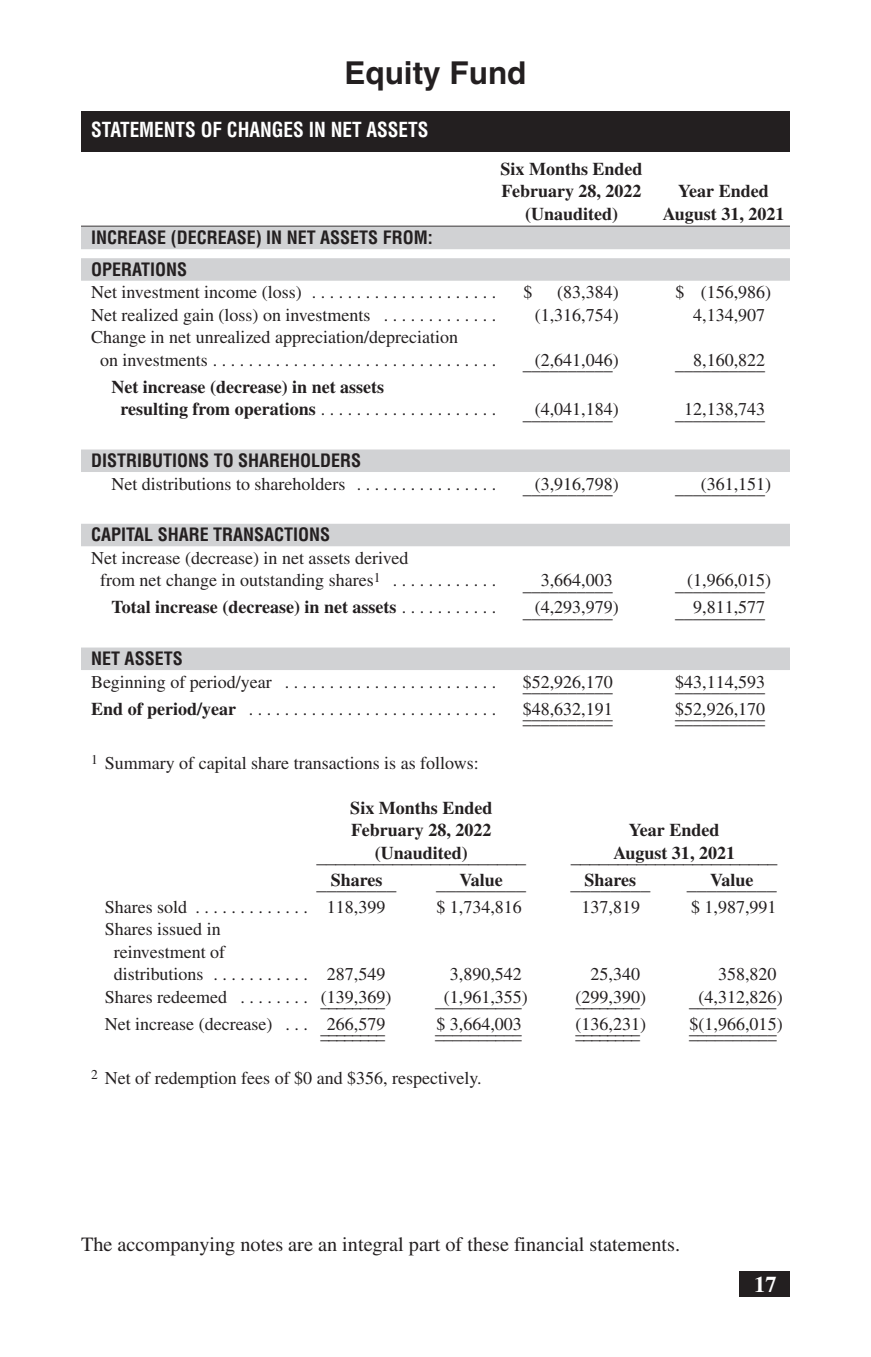
<style>
.page{position:relative;width:871px;height:1357px;background:#fff}
.page>*{position:absolute;margin:0;border:0;box-sizing:border-box;transform-origin:0 0}
.t1{font:700 31.5px "Helvetica";color:#231f20}
.t2{font:700 22.5px "Times";color:#fff}
.t3{font:20.25px "Times";color:#231f20}
.t4{font:700 condensed 20.25px "Helvetica";color:#fff;scale:.95 1}
.t5{font:18px/22.5px "Times";color:#231f20}
.t6{font:700 18px/22.5px "Times";color:#231f20}
.t7{font:18px "Helvetica";color:#231f20}
.t8{font:700 condensed 18px/31.5px "Helvetica";color:#231f20}
.s1{font-weight:400}
.s2{font-weight:700}
</style>
<div class="page">
<div style="left:739px;top:1271px;width:51px;height:25px;background:#231f20"></div>
<hr style="left:81px;top:226px;width:709px;height:1px;background:#231f20">
<div style="left:81px;top:227px;width:709px;height:22px;background:#d1d2d4"></div>
<div style="left:81px;top:258px;width:709px;height:23px;background:#d1d2d4"></div>
<div style="left:81px;top:449px;width:709px;height:23px;background:#d1d2d4"></div>
<div style="left:81px;top:524px;width:709px;height:22px;background:#d1d2d4"></div>
<div style="left:81px;top:647px;width:709px;height:23px;background:#d1d2d4"></div>
<div style="left:81px;top:111px;width:709px;height:41px;background:#231f20"></div>
<h1 class="t1" style="left:344px;top:61px;width:184px">Equity Fund</h1>
<p class="t4" style="left:91px;top:118px;width:357px">STATEMENTS OF CHANGES IN NET ASSETS</p>
<p class="t6" style="left:500px;top:159px;width:144px">Six Months Ended<br>February 28, 2022</p>
<p class="t6" style="left:678px;top:182px;width:92px">Year Ended</p>
<p class="t6" style="left:525px;top:204px;width:95px">(Unaudited)</p>
<p class="t6" style="left:663px;top:204px;width:123px">August 31, 2021</p>
<p class="t8" style="left:91px;top:222px;width:343px">INCREASE (DECREASE) IN NET ASSETS FROM:<br>OPERATIONS</p>
<p class="t5" style="left:91px;top:283px;width:406px">Net investment income (loss) . . . . . . . . . . . . . . . . . . . . .</p>
<p class="t5" style="left:523px;top:283px;width:10px">$</p>
<p class="t5" style="left:557px;top:283px;width:63px">(83,384)</p>
<p class="t5" style="left:675px;top:283px;width:97px">$ (156,986)</p>
<p class="t5" style="left:91px;top:305px;width:406px">Net realized gain (loss) on investments . . . . . . . . . . . . .</p>
<p class="t5" style="left:535px;top:305px;width:85px">(1,316,754)</p>
<p class="t5" style="left:693px;top:305px;width:73px">4,134,907</p>
<p class="t5" style="left:100px;top:328px;width:397px;text-indent:-9px">Change in net unrealized appreciation/depreciation<br>on investments . . . . . . . . . . . . . . . . . . . . . . . . . . . . . . . .</p>
<p class="t5" style="left:523px;top:350px;width:97px">_ _( _2 _, 6_4_1_, _0 _4 _6 )</p>
<p class="t5" style="left:675px;top:355px;width:91px">_ _ 8_ ,_1_6_0_, 8_ 2_ 2_</p>
<p class="t6" style="left:120px;top:377px;width:377px;text-indent:-9px">Net increase (decrease) in net assets<br>resulting from operations <span class="s1">. . . . . . . . . . . . . . . . . . . .</span></p>
<p class="t5" style="left:523px;top:400px;width:97px">_ _( _4 _, 0_4_1_, _1 _8 _4 )</p>
<p class="t5" style="left:675px;top:402px;width:91px">_ 1_ 2_ ,_1_3_8_, 7_ 4_ 3_</p>
<p class="t8" style="left:91px;top:445px;width:272px">DISTRIBUTIONS TO SHAREHOLDERS</p>
<p class="t5" style="left:111px;top:474px;width:386px">Net distributions to shareholders . . . . . . . . . . . . . . . .</p>
<p class="t5" style="left:523px;top:474px;width:97px">_ _( _3 _, 9_1_6_, _7 _9 _8 )</p>
<p class="t5" style="left:675px;top:479px;width:97px">_ _ _ (_3_6_1_, 1_ 5_ 1_ )</p>
<p class="t8" style="left:91px;top:519px;width:241px">CAPITAL SHARE TRANSACTIONS</p>
<p class="t5" style="left:100px;top:548px;width:398px;text-indent:-9px">Net increase (decrease) in net assets derived<br>from net change in outstanding shares<sup>1</sup> . . . . . . . . . . . .</p>
<p class="t5" style="left:523px;top:575px;width:92px">_ _ _3 _, 6_6_4_, _0 _0 _3</p>
<p class="t5" style="left:675px;top:571px;width:97px">_ _( 1_ ,_9_6_6_, 0_ 1_ 5_ )</p>
<p class="t6" style="left:111px;top:598px;width:386px">Total increase (decrease) in net assets <span class="s1">. . . . . . . . . . .</span></p>
<p class="t5" style="left:523px;top:598px;width:97px">_ _( _4 _, 2_9_3_, _9 _7 _9 )</p>
<p class="t5" style="left:675px;top:602px;width:91px">_ _ 9_ ,_8_1_1_, 5_ 7_ 7_</p>
<p class="t8" style="left:91px;top:643px;width:93px">NET ASSETS</p>
<p class="t5" style="left:91px;top:672px;width:406px">Beginning of period/year . . . . . . . . . . . . . . . . . . . . . . . .</p>
<p class="t5" style="left:523px;top:672px;width:91px">$_ 5_ 2_ ,_9_2_6_, 1_ 7_ 0_</p>
<p class="t5" style="left:675px;top:672px;width:91px">$_ 4_ 3_ ,_1_1_4_, 5_ 9_ 3_</p>
<p class="t5" style="left:91px;top:699px;width:406px"><span class="s2">End of period/year</span> . . . . . . . . . . . . . . . . . . . . . . . . . . . .</p>
<p class="t5" style="left:523px;top:706px;width:10px">__</p>
<p class="t5" style="left:523px;top:704px;width:55px">$__8__ 3__</p>
<p class="t5" style="left:581px;top:701px;width:15px">,1__</p>
<p class="t5" style="left:595px;top:704px;width:19px">9__1__</p>
<p class="t5" style="left:675px;top:704px;width:55px">$__5__2__,__ 2__</p>
<p class="t5" style="left:532px;top:704px;width:19px">4__</p>
<p class="t5" style="left:550px;top:701px;width:19px">,6__</p>
<p class="t5" style="left:572px;top:704px;width:15px">2__</p>
<p class="t5" style="left:707px;top:704px;width:33px">9__ 6__</p>
<p class="t5" style="left:734px;top:701px;width:15px">,1__</p>
<p class="t5" style="left:747px;top:704px;width:19px">7__0__</p>
<p class="t5" style="left:91px;top:753px;width:389px"><sup>1</sup> Summary of capital share transactions is as follows:</p>
<p class="t6" style="left:350px;top:798px;width:144px">Six Months Ended<br>February 28, 2022</p>
<p class="t6" style="left:629px;top:821px;width:92px">Year Ended</p>
<p class="t7" style="left:316px;top:850px;width:211px">_______<sup>(U</sup>__<sup>n</sup>_<sup>a</sup>_<sup>u</sup>_<sup>d</sup>_<sup>it</sup>_<sup>e</sup>_<sup>d</sup>_<sup>)</sup>______</p>
<p class="t7" style="left:571px;top:850px;width:208px">_____<sup>A</sup>_<sup>u</sup>_<sup>g</sup>_<sup>u</sup>_<sup>s</sup>_<sup>t</sup>_<sup>3</sup>_<sup>1</sup>_<sup>,</sup>_<sup>2</sup>_<sup>0</sup>_<sup>2</sup>_<sup>1</sup>_____</p>
<p class="t7" style="left:316px;top:877px;width:82px">_ _<sup>S</sup>_<sup>h</sup>_<sup>a</sup>_<sup>r</sup> _<sup>e</sup> <sup>s</sup>_ _</p>
<p class="t7" style="left:436px;top:877px;width:92px">_ _ _<sup>V</sup>_<sup>a</sup>_<sup>l</sup> <sup>u</sup>_<sup>e</sup>_ _ _</p>
<p class="t7" style="left:570px;top:877px;width:82px">_ _<sup>S</sup>_<sup>h</sup>_<sup>a</sup>_<sup>r</sup> _<sup>e</sup> <sup>s</sup>_ _</p>
<p class="t7" style="left:687px;top:877px;width:92px">_ _ _<sup>V</sup>_<sup>a</sup>_<sup>l</sup> <sup>u</sup>_<sup>e</sup>_ _ _</p>
<p class="t5" style="left:105px;top:897px;width:282px">Shares sold . . . . . . . . . . . . . 118,399</p>
<p class="t5" style="left:436px;top:897px;width:87px">$ 1,734,816</p>
<p class="t5" style="left:581px;top:897px;width:60px">137,819</p>
<p class="t5" style="left:691px;top:897px;width:87px">$ 1,987,991</p>
<p class="t5" style="left:114px;top:920px;width:273px;text-indent:-9px">Shares issued in<br>reinvestment of<br>distributions . . . . . . . . . . . 287,549</p>
<p class="t5" style="left:450px;top:965px;width:73px">3,890,542</p>
<p class="t5" style="left:590px;top:965px;width:51px">25,340</p>
<p class="t5" style="left:718px;top:965px;width:60px">358,820</p>
<p class="t5" style="left:105px;top:987px;width:288px">Shares redeemed . . . . . . . . _(1_3__9_,3_6__9)</p>
<p class="t5" style="left:435px;top:987px;width:94px">_ _( 1_,_9_6_1_, 3_5_ _5 )</p>
<p class="t5" style="left:575px;top:987px;width:72px">(_2_9_ _9 _, 3_9_ _0 )</p>
<p class="t5" style="left:689px;top:987px;width:95px">_ _( 4_,_3_1_2_, 8_ 2_ 6_ )</p>
<p class="t5" style="left:105px;top:1014px;width:282px">Net increase (decrease) . . . _2_6__6_,5_7__9</p>
<p class="t5" style="left:435px;top:1016px;width:88px">_$_3_,_6_6_4_, 0_0_ _3</p>
<p class="t5" style="left:575px;top:1014px;width:72px">(_1_3__6_, 2_3_1_ )</p>
<p class="t5" style="left:689px;top:1014px;width:95px">_$_( 1_,_9_6_6_, 0_ 1_ 5_ )</p>
<p class="t5" style="left:320px;top:1023px;width:66px">________</p>
<p class="t5" style="left:435px;top:1023px;width:88px">__________</p>
<p class="t5" style="left:575px;top:1023px;width:66px">________</p>
<p class="t5" style="left:689px;top:1023px;width:89px">__________</p>
<p class="t5" style="left:91px;top:1068px;width:392px"><sup>2</sup> Net of redemption fees of $0 and $356, respectively.</p>
<p class="t3" style="left:81px;top:1237px;width:601px">The accompanying notes are an integral part of these financial statements.</p>
<p class="t2" style="left:754px;top:1276px;width:24px">17</p>
</div>
